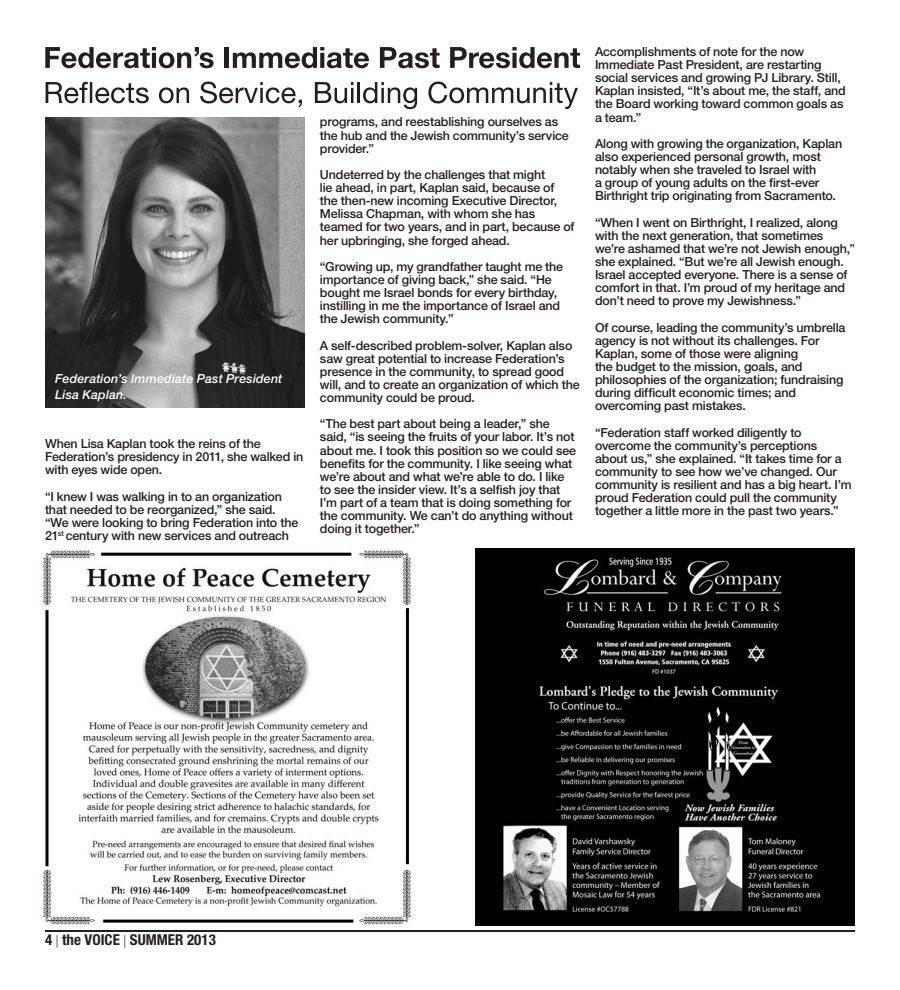
<style>
.page{position:relative;width:900px;height:990px;background:#fff}
.page>*{position:absolute;margin:0;border:0;box-sizing:border-box;transform-origin:0 0}
.t1{font:700 condensed 15px "Helvetica Neue LT Std";color:#231f20}
.t2{font:500 12.5px/13.1px "Helvetica Neue LT Std";letter-spacing:-.015em;color:#231f20}
.t3{font:italic 500 12.5px/16.2px "Helvetica Neue LT Std";letter-spacing:.01em;color:#fff}
.s1{font-weight:300;font-stretch:normal;font-size:12.5px}
</style>
<div class="page">
<hr style="left:45px;top:930px;width:810px;height:2px;background:#231f20">
<img style="left:475px;top:549px;width:380px;height:377px">
<img style="left:43px;top:550px;width:368px;height:375px">
<img style="left:45px;top:117px;width:260px;height:290px">
<svg style="left:45px;top:47px;width:169px;height:21px"></svg>
<hr style="left:225px;top:47px;width:4px;height:21px;background:#231f20">
<svg style="left:233px;top:47px;width:136px;height:21px"></svg>
<svg style="left:380px;top:47px;width:60px;height:21px"></svg>
<svg style="left:450px;top:47px;width:130px;height:21px"></svg>
<svg style="left:46px;top:82px;width:103px;height:21px"></svg>
<svg style="left:159px;top:87px;width:30px;height:16px"></svg>
<svg style="left:200px;top:82px;width:102px;height:25px"></svg>
<svg style="left:315px;top:82px;width:38px;height:21px"></svg>
<hr style="left:357px;top:82px;width:3px;height:21px;background:#231f20">
<svg style="left:363px;top:82px;width:54px;height:27px"></svg>
<svg style="left:428px;top:82px;width:150px;height:27px"></svg>
<p class="t3" style="left:55px;top:370px;width:229px">Federation’s Immediate Past President<br>Lisa Kaplan.</p>
<p class="t2" style="left:45px;top:437px;width:260px">When Lisa Kaplan took the reins of the<br>Federation’s presidency in 2011, she walked in with eyes wide open.</p>
<p class="t2" style="left:45px;top:489px;width:255px">“I knew I was walking in to an organization that needed to be reorganized,” she said. “We were looking to bring Federation into the 21<sup>st</sup> century with new services and outreach</p>
<p class="t2" style="left:320px;top:115px;width:250px">programs, and reestablishing ourselves as the hub and the Jewish community’s service provider.”</p>
<p class="t2" style="left:320px;top:168px;width:256px">Undeterred by the challenges that might<br>lie ahead, in part, Kaplan said, because of the then-new incoming Executive Director, Melissa Chapman, with whom she has teamed for two years, and in part, because of her upbringing, she forged ahead.</p>
<p class="t2" style="left:320px;top:260px;width:245px">“Growing up, my grandfather taught me the importance of giving back,” she said. “He bought me Israel bonds for every birthday, instilling in me the importance of Israel and the Jewish community.”</p>
<p class="t2" style="left:320px;top:338px;width:261px">A self-described problem-solver, Kaplan also saw great potential to increase Federation’s presence in the community, to spread good will, and to create an organization of which the community could be proud.</p>
<p class="t2" style="left:320px;top:417px;width:258px">“The best part about being a leader,” she said, “is seeing the fruits of your labor. It’s not about me. I took this position so we could see benefits for the community. I like seeing what we’re about and what we’re able to do. I like to see the insider view. It’s a selfish joy that I’m part of a team that is doing something for the community. We can’t do anything without doing it together.”</p>
<p class="t2" style="left:595px;top:45px;width:252px">Accomplishments of note for the now Immediate Past President, are restarting social services and growing PJ Library. Still, Kaplan insisted, “It’s about me, the staff, and the Board working toward common goals as a team.”</p>
<p class="t2" style="left:595px;top:137px;width:249px">Along with growing the organization, Kaplan also experienced personal growth, most notably when she traveled to Israel with<br>a group of young adults on the first-ever Birthright trip originating from Sacramento.</p>
<p class="t2" style="left:595px;top:215px;width:261px">“When I went on Birthright, I realized, along with the next generation, that sometimes we’re ashamed that we’re not Jewish enough,” she explained. “But we’re all Jewish enough.<br>Israel accepted everyone. There is a sense of comfort in that. I’m proud of my heritage and don’t need to prove my Jewishness.”</p>
<p class="t2" style="left:595px;top:320px;width:252px">Of course, leading the community’s umbrella agency is not without its challenges. For Kaplan, some of those were aligning<br>the budget to the mission, goals, and philosophies of the organization; fundraising during difficult economic times; and overcoming past mistakes.</p>
<p class="t2" style="left:595px;top:425px;width:258px">“Federation staff worked diligently to overcome the community’s perceptions about us,” she explained. “It takes time for a community to see how we’ve changed. Our community is resilient and has a big heart. I’m proud Federation could pull the community together a little more in the past two years.”</p>
<p class="t1" style="left:45px;top:931px;width:172px">4 <span class="s1">|</span> the VOICE <span class="s1">|</span> SUMMER 2013</p>
</div>
